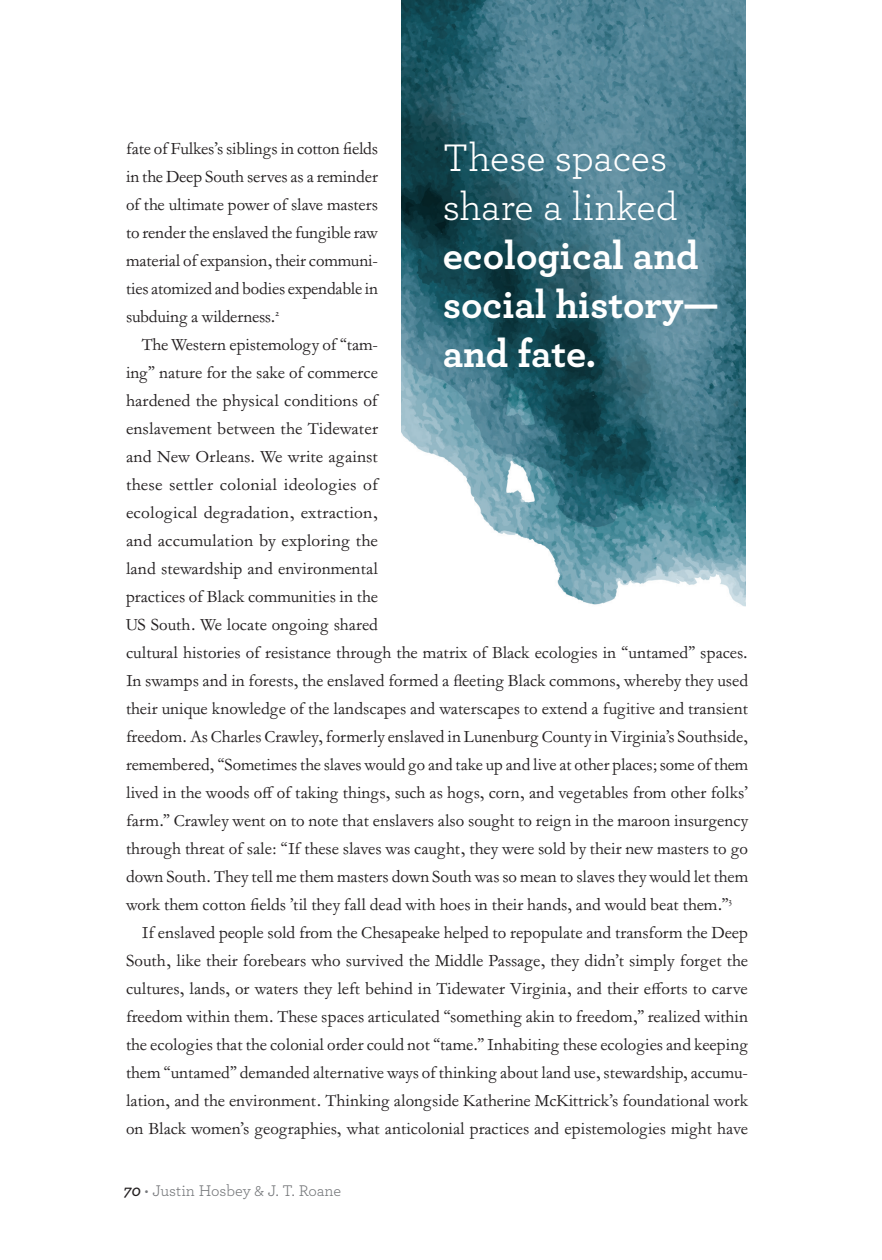
<style>
.page{position:relative;width:882px;height:1260px;background:#fff}
.page>*{position:absolute;margin:0;border:0;box-sizing:border-box;transform-origin:0 0}
.t1{font:700 40.25px/49px "Archer";color:#fff}
.SC_Garamond_MT_full{font:17.5px/28px "Garamond MT ttext";color:#231f20;text-align:justify}
.t2{font:16.1px "Archer";color:#76787b}
.s1{font-weight:400}
.s2{font-weight:600;font-style:italic;color:#231f20}
</style>
<div class="page">
<img style="left:402px;top:0;width:344px;height:607px">
<p class="t1" style="left:443px;top:130px;width:277px"><span class="s1">These spaces share a linked </span>ecological and social history— and fate.</p>
<p class="SC_Garamond_MT_full" style="left:126px;top:135px;width:254px">fate of Fulkes’s siblings in cotton fields in the Deep South serves as a reminder of the ultimate power of slave masters to render the enslaved the fungible raw material of expansion, their communi&shy;ties atomized and bodies expendable in subduing a wilderness.<sup>2</sup></p>
<p class="SC_Garamond_MT_full" style="left:126px;top:331px;width:624px;text-align:left;text-indent:16px">The Western epistemology of “tam-<br>ing” nature for the sake of commerce<br>hardened the physical conditions of<br>enslavement between the Tidewater<br>and New Orleans. We write against<br>these settler colonial ideologies of<br>ecological degradation, extraction,<br>and accumulation by exploring the<br>land stewardship and environmental<br>practices of Black communities in the<br>US South. We locate ongoing shared<br>cultural histories of resistance through the matrix of Black ecologies in “untamed” spaces.<br>In swamps and in forests, the enslaved formed a fleeting Black commons, whereby they used their unique knowledge of the landscapes and waterscapes to extend a fugitive and transient freedom. As Charles Crawley, formerly enslaved in Lunenburg County in Virginia’s Southside, remembered, “Sometimes the slaves would go and take up and live at other places; some of them lived in the woods off of taking things, such as hogs, corn, and vegetables from other folks’ farm.” Crawley went on to note that enslavers also sought to reign in the maroon insurgency through threat of sale: “If these slaves was caught, they were sold by their new masters to go down South. They tell me them masters down South was so mean to slaves they would let them work them cotton fields ’til they fall dead with hoes in their hands, and would beat them.”<sup>3</sup></p>
<p class="SC_Garamond_MT_full" style="left:126px;top:919px;width:624px;text-indent:16px">If enslaved people sold from the Chesapeake helped to repopulate and transform the Deep South, like their forebears who survived the Middle Passage, they didn’t simply forget the cultures, lands, or waters they left behind in Tidewater Virginia, and their efforts to carve freedom within them. These spaces articulated “something akin to freedom,” realized within the ecologies that the colonial order could not “tame.” Inhabiting these ecologies and keeping them “untamed” demanded alternative ways of thinking about land use, stewardship, accumu&shy;lation, and the environment. Thinking alongside Katherine McKittrick’s foundational work on Black women’s geographies, what anticolonial practices and epistemologies might have</p>
<p class="t2" style="left:123px;top:1179px;width:219px"><span class="s2">70</span> • Justin Hosbey &amp; J. T. Roane</p>
</div>
